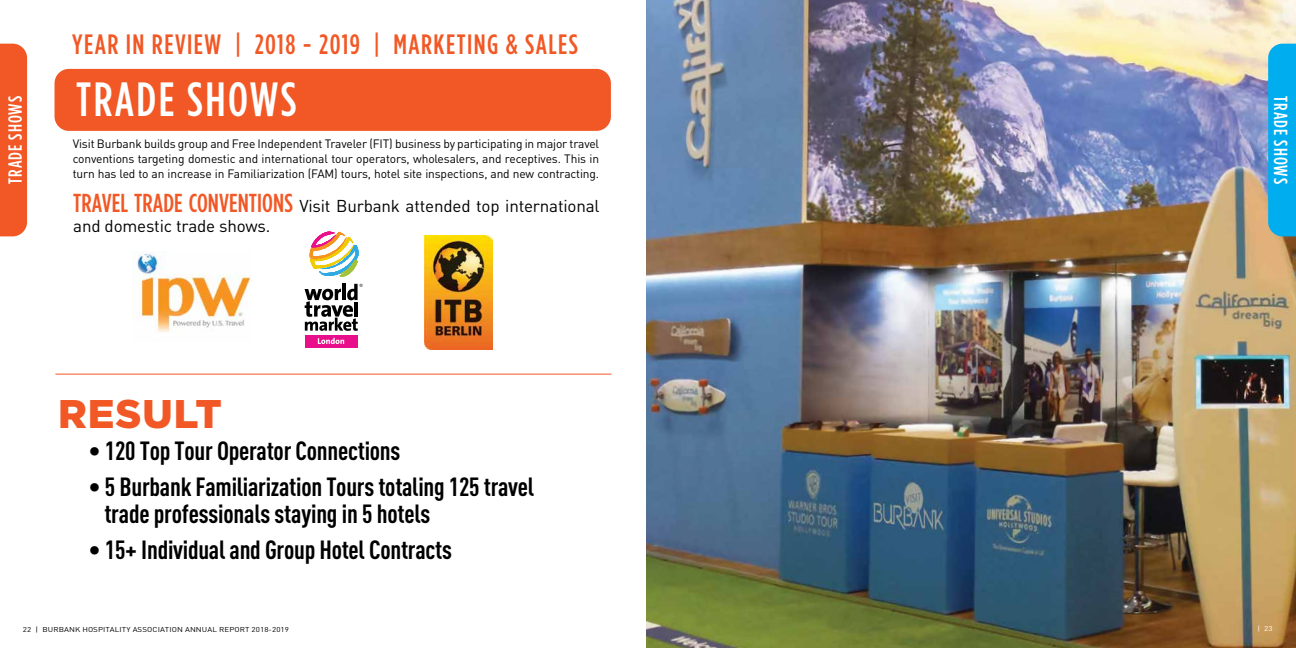
<style>
.page{position:relative;width:1296px;height:648px;background:#fff}
.page>*{position:absolute;margin:0;border:0;box-sizing:border-box;transform-origin:0 0}
.t1{font:500 condensed 48px "Gotham HTF";letter-spacing:.05em;color:#fff}
.t2{font:900 40px "Gotham HTF";letter-spacing:.025em;color:#f15825}
.t3{font:500 condensed 28px "Gotham HTF";letter-spacing:.05em;color:#f15825}
.t4{font:700 26px/27px "DIN Cond";letter-spacing:-.01em;color:#000}
.t5{font:500 condensed 19px "Gotham HTF";letter-spacing:.055em;color:#fff}
.t6{font:17px/20.4px "DIN";letter-spacing:-.01em;color:#000}
.t7{font:12px/15px "DIN";letter-spacing:-.01em;color:#000;text-align:justify}
.t8{font:7px "DIN";letter-spacing:.01em;color:#000;scale:1.14 1}
.t9{font:7px "DIN";color:#fff;scale:1.14 1}
.s1{font-family:"Gotham HTF";font-weight:500;font-stretch:condensed;font-size:26px;color:#f15825}
</style>
<div class="page">
<img style="left:647px;top:0;width:649px;height:648px">
<div style="left:0;top:44px;width:27px;height:192px;background:#f15825"></div>
<div style="left:55px;top:69px;width:556px;height:62px;background:#f15825;border-radius:14px"></div>
<img style="left:425px;top:236px;width:68px;height:114px">
<img style="left:132px;top:251px;width:119px;height:81px">
<svg style="left:309px;top:231px;width:50px;height:46px"></svg>
<svg style="left:305px;top:284px;width:58px;height:47px"></svg>
<div style="left:305px;top:335px;width:52px;height:12px;background:#e90f8b"></div>
<svg style="left:318px;top:338px;width:26px;height:6px"></svg>
<hr style="left:55px;top:374px;width:556px;height:1px;background:#f15825">
<div style="left:1268px;top:44px;width:28px;height:192px;background:#00aeef"></div>
<h3 class="t5" style="left:5px;top:184px;width:89px;rotate:-90deg">TRADE SHOWS</h3>
<h3 class="t3" style="left:72px;top:29px;width:507px">YEAR IN REVIEW | 2018 - 2019 | MARKETING &amp; SALES</h3>
<h1 class="t1" style="left:76px;top:73px;width:222px">TRADE SHOWS</h1>
<p class="t7" style="left:73px;top:136px;width:528px">Visit Burbank builds group and Free Independent Traveler (FIT) business by participating in major travel conventions targeting domestic and international tour operators, wholesalers, and receptives. This in turn has led to an increase in Familiarization (FAM) tours, hotel site inspections, and new contracting.</p>
<h3 class="t6" style="left:73px;top:195px;width:528px"><span class="s1">TRAVEL TRADE CONVENTIONS</span> Visit Burbank attended top international and domestic trade shows.</h3>
<h2 class="t2" style="left:58px;top:391px;width:165px">RESULT</h2>
<h3 class="t4" style="left:89px;top:436px;width:313px">• 120 Top Tour Operator Connections</h3>
<h3 class="t4" style="left:104px;top:473px;width:431px;text-indent:-16px">• 5 Burbank Familiarization Tours totaling 125 travel trade professionals staying in 5 hotels</h3>
<h3 class="t4" style="left:89px;top:536px;width:365px">• 15+ Individual and Group Hotel Contracts</h3>
<p class="t8" style="left:23px;top:625px;width:235px">22 | BURBANK HOSPITALITY ASSOCIATION ANNUAL REPORT 2018-2019</p>
<h3 class="t5" style="left:1291px;top:96px;width:89px;rotate:90deg">TRADE SHOWS</h3>
<p class="t9" style="left:1257px;top:624px;width:15px">| 23</p>
</div>
